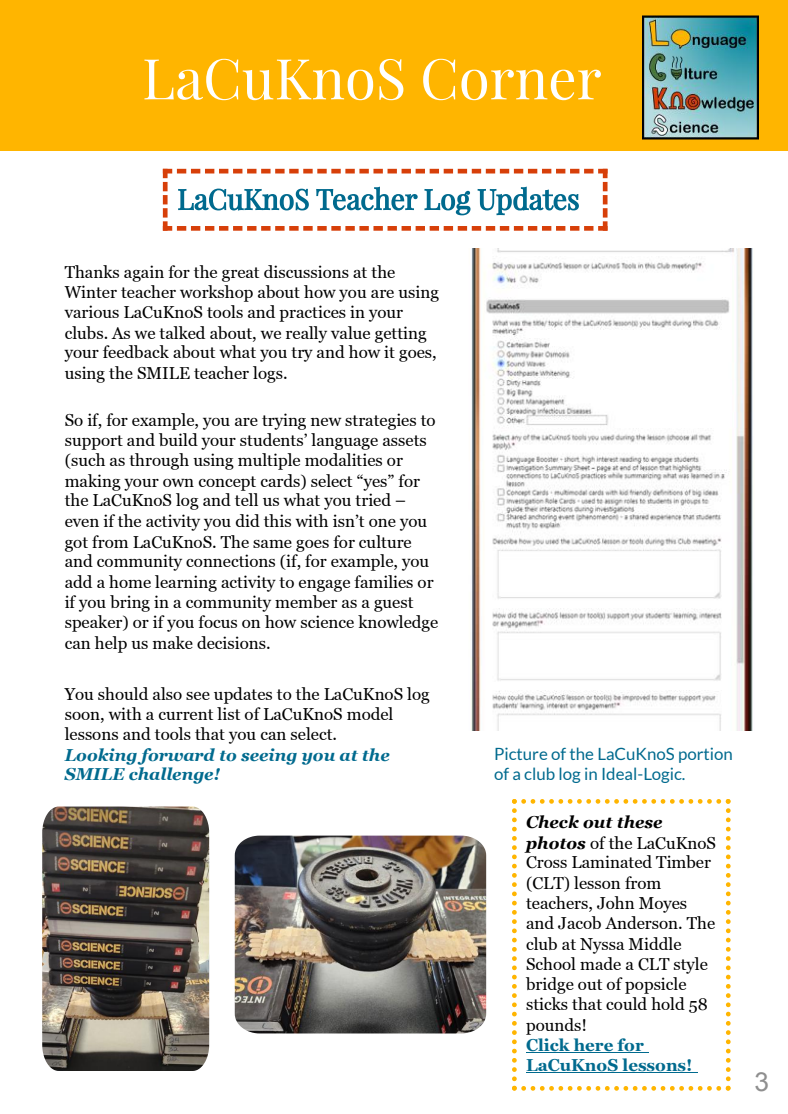
<style>
.page{position:relative;width:788px;height:1114px;background:#fff}
.page>*{position:absolute;margin:0;border:0;box-sizing:border-box;transform-origin:0 0}
.t1{font:56.25px "Playfair Display";color:#fff}
.t2{font:26.25px "Arial";color:#8f8f8f}
.t3{font:16.88px/20.2px "Georgia";color:#000}
.t4{font:16.88px/20.6px "Lato";color:#006a8e}
.t5{font:italic 700 16.88px/19.8px "Georgia";color:#006a8e}
.t6{font:700 16.88px/19.8px "Georgia";color:#006a8e}
.s1{font-weight:700;font-style:italic}
</style>
<div class="page">
<div style="left:0;top:0;width:787px;height:151px;background:#ffb500"></div>
<img style="left:642px;top:15px;width:116px;height:125px">
<svg style="left:163px;top:169px;width:444px;height:62px"></svg>
<img style="left:471px;top:248px;width:282px;height:482px">
<img style="left:42px;top:806px;width:167px;height:265px">
<img style="left:235px;top:835px;width:251px;height:198px">
<svg style="left:512px;top:799px;width:218px;height:291px"></svg>
<hr style="left:526px;top:1072px;width:171px;height:1px;background:#006a8e">
<h1 class="t1" style="left:142px;top:43px;width:461px">LaCuKnoS Corner</h1>
<p class="t3" style="left:65px;top:262px;width:376px">Thanks again for the great discussions at the Winter teacher workshop about how you are using various LaCuKnoS tools and practices in your clubs. As we talked about, we really value getting your feedback about what you try and how it goes, using the SMILE teacher logs.</p>
<p class="t3" style="left:65px;top:410px;width:375px">So if, for example, you are trying new strategies to support and build your students’ language assets (such as through using multiple modalities or making your own concept cards) select “yes” for the LaCuKnoS log and tell us what you tried – even if the activity you did this with isn’t one you got from LaCuKnoS. The same goes for culture and community connections (if, for example, you add a home learning activity to engage families or if you bring in a community member as a guest speaker) or if you focus on how science knowledge can help us make decisions.</p>
<p class="t3" style="left:65px;top:684px;width:366px">You should also see updates to the LaCuKnoS log soon, with a current list of LaCuKnoS model lessons and tools that you can select.</p>
<p class="t5" style="left:65px;top:745px;width:326px">Looking forward to seeing you at the<br>SMILE challenge!</p>
<p class="t4" style="left:494px;top:743px;width:240px">Picture of the LaCuKnoS portion of a club log in Ideal-Logic.</p>
<p class="t3" style="left:526px;top:812px;width:191px"><span class="s1">Check out these photos</span> of the LaCuKnoS<br>Cross Laminated Timber (CLT) lesson from teachers, John Moyes and Jacob Anderson. The club at Nyssa Middle<br>School made a CLT style bridge out of popsicle sticks that could hold 58 pounds!</p>
<p class="t6" style="left:526px;top:1035px;width:168px">Click here for<br>LaCuKnoS lessons!</p>
<h2 class="t2" style="left:754px;top:1067px;width:16px">3</h2>
</div>
